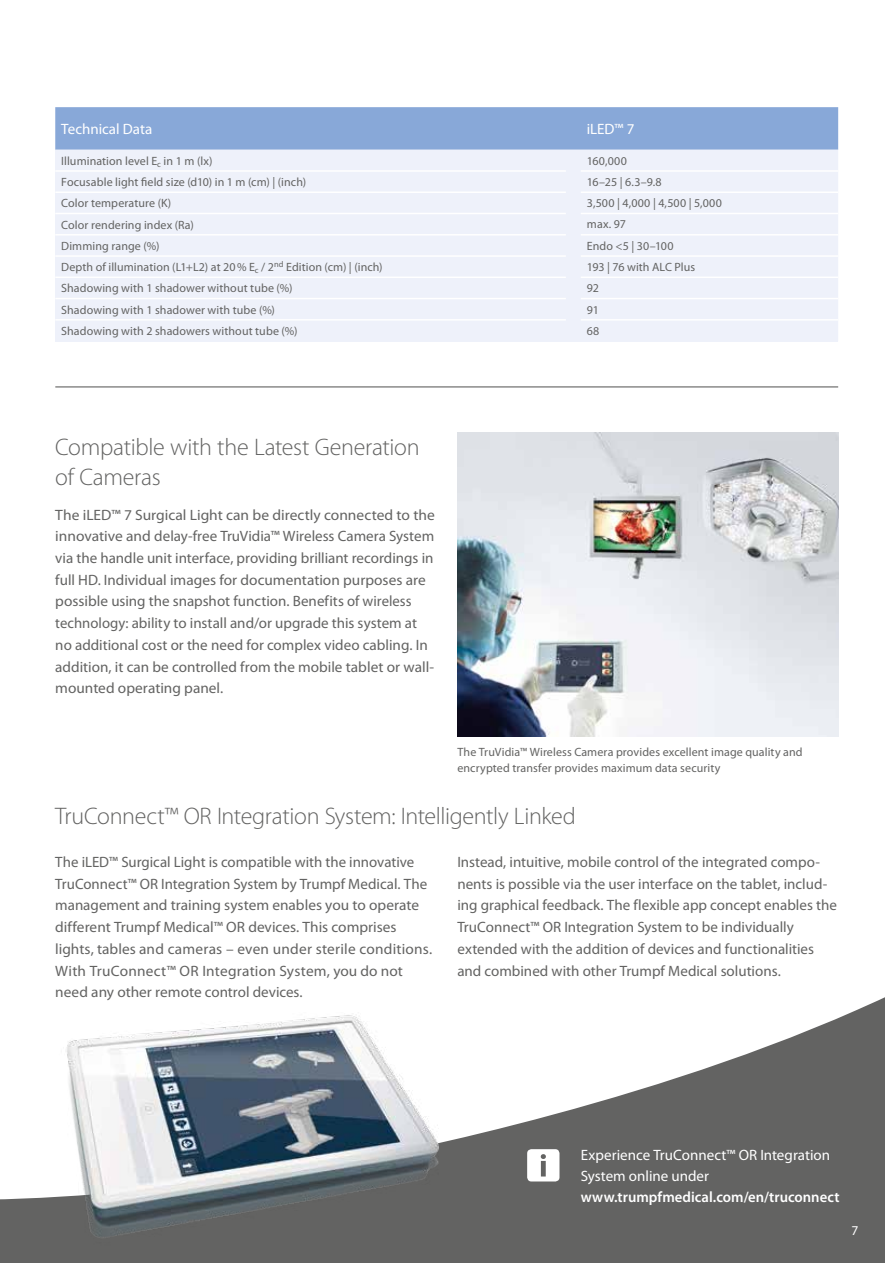
<style>
.page{position:relative;width:885px;height:1263px;background:#fff}
.page>*{position:absolute;margin:0;border:0;box-sizing:border-box;transform-origin:0 0}
.t1{font:300 24px/30px "Myriad Pro";letter-spacing:-.015em;color:#636362}
.t2{font:15px/21.8px "Myriad Pro";color:#636362}
.t3{font:15px/21px "Myriad Pro";color:#fff}
.t4{font:600 15px "Myriad Pro";color:#fff}
.t5{font:13.5px "Myriad Pro";color:#fff}
.t6{font:12px/16.5px "Myriad Pro";letter-spacing:.01em;color:#636362}
</style>
<div class="page">
<svg style="left:491px;top:997px;width:393px;height:266px;fill:#636362"></svg>
<img style="left:0;top:1015px;width:491px;height:248px">
<hr style="left:55px;top:386px;width:783px;height:1px;background:#636362">
<img style="left:457px;top:433px;width:381px;height:304px">
<div style="left:55px;top:107px;width:783px;height:43px;background:#88a8d8"></div>
<div style="left:55px;top:150px;width:783px;height:191px;background:#eef1fa"></div>
<hr style="left:55px;top:170px;width:511px;height:2px;background:#fff">
<hr style="left:55px;top:191px;width:511px;height:2px;background:#fff">
<hr style="left:55px;top:213px;width:511px;height:1px;background:#fff">
<hr style="left:55px;top:234px;width:511px;height:1px;background:#fff">
<hr style="left:55px;top:255px;width:511px;height:2px;background:#fff">
<hr style="left:55px;top:277px;width:511px;height:1px;background:#fff">
<hr style="left:580px;top:170px;width:258px;height:2px;background:#fff">
<hr style="left:580px;top:191px;width:258px;height:2px;background:#fff">
<hr style="left:580px;top:213px;width:258px;height:1px;background:#fff">
<hr style="left:580px;top:234px;width:258px;height:1px;background:#fff">
<hr style="left:580px;top:255px;width:258px;height:2px;background:#fff">
<hr style="left:580px;top:277px;width:258px;height:1px;background:#fff">
<hr style="left:580px;top:298px;width:258px;height:1px;background:#fff">
<hr style="left:580px;top:319px;width:258px;height:2px;background:#fff">
<hr style="left:55px;top:298px;width:511px;height:1px;background:#fff">
<hr style="left:55px;top:319px;width:511px;height:2px;background:#fff">
<div style="left:527px;top:1149px;width:32px;height:32px;background:#fff;border-radius:4px"></div>
<svg style="left:540px;top:1154px;width:6px;height:22px"></svg>
<p class="t3" style="left:61px;top:119px;width:92px">Technical Data</p>
<p class="t3" style="left:586px;top:119px;width:49px">iLED™ 7</p>
<p class="t6" style="left:61px;top:153px;width:153px">Illumination level E<sub>c</sub> in 1 m (lx)</p>
<p class="t6" style="left:587px;top:153px;width:41px">160,000</p>
<p class="t6" style="left:61px;top:174px;width:246px">Focusable light field size (d10) in 1 m (cm) | (inch)</p>
<p class="t6" style="left:587px;top:174px;width:76px">16–25 | 6.3–9.8</p>
<p class="t6" style="left:61px;top:195px;width:111px">Color temperature (K)</p>
<p class="t6" style="left:587px;top:195px;width:136px">3,500 | 4,000 | 4,500 | 5,000</p>
<p class="t6" style="left:61px;top:217px;width:134px">Color rendering index (Ra)</p>
<p class="t6" style="left:587px;top:216px;width:41px">max. 97</p>
<p class="t6" style="left:61px;top:238px;width:100px">Dimming range (%)</p>
<p class="t6" style="left:587px;top:238px;width:88px">Endo &lt;5 | 30–100</p>
<p class="t6" style="left:61px;top:259px;width:323px">Depth of illumination (L1+L2) at 20% E<sub>c</sub> / 2<sup>nd</sup> Edition (cm) | (inch)</p>
<p class="t6" style="left:587px;top:259px;width:110px">193 | 76 with ALC Plus</p>
<p class="t6" style="left:61px;top:280px;width:233px">Shadowing with 1 shadower without tube (%)</p>
<p class="t6" style="left:587px;top:280px;width:14px">92</p>
<p class="t6" style="left:61px;top:302px;width:215px">Shadowing with 1 shadower with tube (%)</p>
<p class="t6" style="left:587px;top:301px;width:13px">91</p>
<p class="t6" style="left:61px;top:323px;width:238px">Shadowing with 2 shadowers without tube (%)</p>
<p class="t6" style="left:587px;top:323px;width:14px">68</p>
<h1 class="t1" style="left:55px;top:432px;width:366px">Compatible with the Latest Generation of Cameras</h1>
<p class="t2" style="left:55px;top:504px;width:381px">The iLED™ 7 Surgical Light can be directly connected to the innovative and delay-free TruVidia™ Wireless Camera System via the handle unit interface, providing brilliant recordings in full HD. Individual images for documentation purposes are possible using the snapshot function. Benefits of wireless technology: ability to install and/or upgrade this system at no additional cost or the need for complex video cabling. In addition, it can be controlled from the mobile tablet or wall&shy;mounted operating panel.</p>
<p class="t6" style="left:457px;top:744px;width:347px">The TruVidia™ Wireless Camera provides excellent image quality and encrypted transfer provides maximum data security</p>
<h1 class="t1" style="left:55px;top:801px;width:522px">TruConnect™ OR Integration System: Intelligently Linked</h1>
<p class="t2" style="left:457px;top:851px;width:381px">Instead, intuitive, mobile control of the integrated compo&shy;nents is possible via the user interface on the tablet, includ&shy;ing graphical feedback. The flexible app concept enables the TruConnect™ OR Integration System to be individually extended with the addition of devices and functionalities and combined with other Trumpf Medical solutions.</p>
<p class="t2" style="left:55px;top:851px;width:378px">The iLED™ Surgical Light is compatible with the innovative TruConnect™ OR Integration System by Trumpf Medical. The management and training system enables you to operate different Trumpf Medical™ OR devices. This comprises lights, tables and cameras – even under sterile conditions.<br>With TruConnect™ OR Integration System, you do not need any other remote control devices.</p>
<p class="t3" style="left:580px;top:1145px;width:251px">Experience TruConnect™ OR Integration<br>System online under</p>
<p class="t4" style="left:580px;top:1189px;width:260px">www.trumpfmedical.com/en/truconnect</p>
<p class="t5" style="left:851px;top:1223px;width:8px">7</p>
</div>
